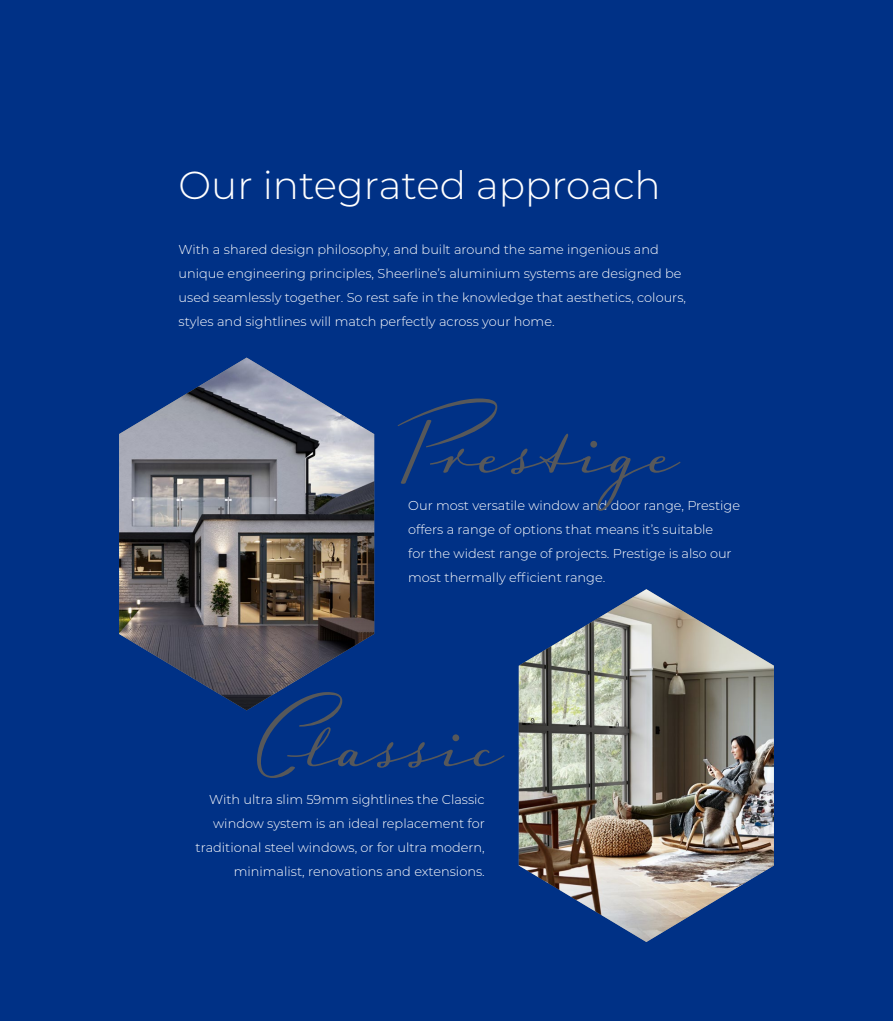
<style>
.page{position:relative;width:893px;height:1021px;background:#fff}
.page>*{position:absolute;margin:0;border:0;box-sizing:border-box;transform-origin:0 0}
.t1{font:103.5px "Luxus Brut";color:#57585a}
.t2{font:300 39px "Montserrat";color:#fff}
.t3{font:300 12.9px/24px "Montserrat";color:#fff}
</style>
<div class="page">
<div style="left:0;top:0;width:893px;height:1020px;background:#003186"></div>
<img style="left:119px;top:357px;width:255px;height:353px">
<img style="left:519px;top:589px;width:255px;height:353px">
<p class="t2" style="left:179px;top:159px;width:484px">Our integrated approach</p>
<p class="t3" style="left:179px;top:237px;width:509px">With a shared design philosophy, and built around the same ingenious and unique engineering principles, Sheerline’s aluminium systems are designed be used seamlessly together. So rest safe in the knowledge that aesthetics, colours, styles and sightlines will match perfectly across your home.</p>
<p class="t1" style="left:398px;top:376px;width:286px">Prestige</p>
<p class="t3" style="left:408px;top:493px;width:333px">Our most versatile window and door range, Prestige offers a range of options that means it’s suitable<br>for the widest range of projects. Prestige is also our most thermally efficient range.</p>
<p class="t1" style="left:254px;top:670px;width:254px">Classic</p>
<p class="t3" style="left:196px;top:786px;width:291px;text-align:right">With ultra slim 59mm sightlines the Classic window system is an ideal replacement for traditional steel windows, or for ultra modern, minimalist, renovations and extensions.</p>
</div>
